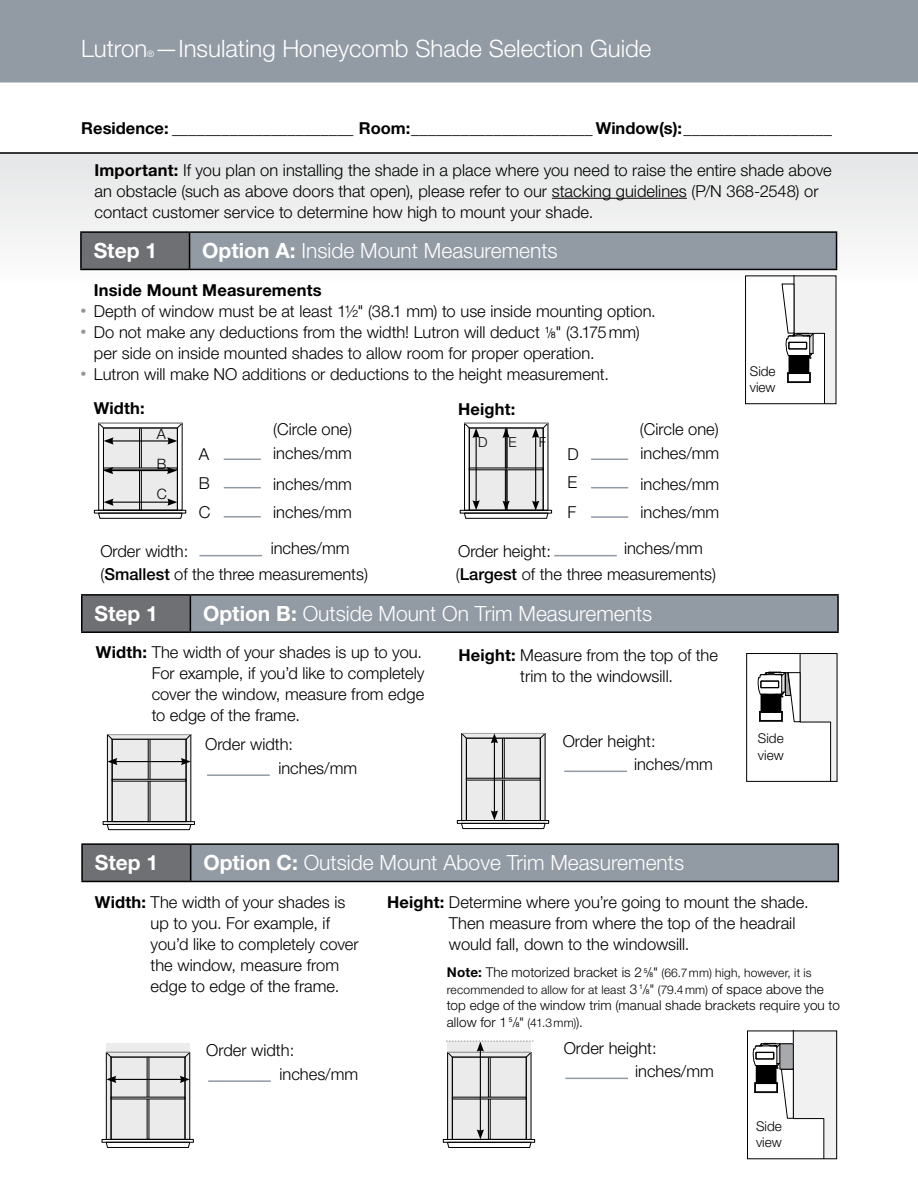
<style>
.page{position:relative;width:918px;height:1188px;background:#fff}
.page>*{position:absolute;margin:0;border:0;box-sizing:border-box;transform-origin:0 0}
.t1{font:300 24px "Helvetica Neue LT Std";color:#fff}
.t2{font:300 21px "Helvetica Neue LT Std";color:#fff}
.t3{font:700 21px "Helvetica Neue LT Std";color:#fff}
.t4{font:300 16.5px/21px "Helvetica Neue LT Std";color:#000}
.t5{font:700 16.5px "Helvetica Neue LT Std";letter-spacing:.005em;color:#000}
.t6{font:300 14.25px/30px "Helvetica Neue LT Std";color:#000;text-align:justify}
.t7{font:300 13.8px "Helvetica Neue LT Std";color:#000}
.t8{font:300 13.5px/16.5px "Helvetica Neue LT Std";letter-spacing:.005em;color:#000}
.t9{font:300 12px/16.5px "Helvetica Neue LT Std";letter-spacing:.015em;color:#000}
.t10{font:300 9px "Helvetica Neue LT Std";color:#fff}
.s1{font-weight:700}
.s2{font-weight:400;font-size:12px;color:#939598}
.s3{font-size:13.5px}
.s4{font-weight:400;font-size:9px}
.s5{font-weight:500}
.s6{font-weight:700;font-size:13.5px}
.s7{font-weight:400;font-size:6.75px}
.s8{font-size:12px}
</style>
<div class="page">
<div style="left:0;top:0;width:918px;height:82px;background:#929aa4"></div>
<div style="left:0;top:152px;width:918px;height:132px;background:linear-gradient(to bottom,#e5e6e7,#fafafa)"></div>
<hr style="left:552px;top:198px;width:135px;height:1px;background:#000">
<hr style="left:0;top:152px;width:918px;height:2px;background:#000">
<div style="left:82px;top:595px;width:108px;height:37px;background:#6f7073"></div>
<div style="left:190px;top:595px;width:648px;height:37px;background:#929aa4"></div>
<hr style="left:81px;top:594px;width:109px;height:2px;background:#000">
<hr style="left:81px;top:596px;width:1px;height:35px;background:#000">
<hr style="left:190px;top:594px;width:649px;height:2px;background:#000">
<hr style="left:190px;top:596px;width:1px;height:35px;background:#000">
<hr style="left:837px;top:596px;width:2px;height:35px;background:#000">
<hr style="left:81px;top:631px;width:109px;height:2px;background:#000">
<hr style="left:190px;top:631px;width:649px;height:2px;background:#000">
<div style="left:82px;top:844px;width:109px;height:37px;background:#6f7073"></div>
<div style="left:191px;top:844px;width:647px;height:37px;background:#929aa4"></div>
<hr style="left:81px;top:843px;width:110px;height:2px;background:#000">
<hr style="left:81px;top:845px;width:2px;height:36px;background:#000">
<hr style="left:191px;top:843px;width:648px;height:2px;background:#000">
<hr style="left:190px;top:845px;width:1px;height:36px;background:#000">
<hr style="left:838px;top:845px;width:1px;height:36px;background:#000">
<hr style="left:81px;top:881px;width:110px;height:1px;background:#000">
<hr style="left:191px;top:881px;width:648px;height:1px;background:#000">
<hr style="left:207px;top:774px;width:63px;height:2px;background:#929aa4">
<hr style="left:564px;top:771px;width:63px;height:1px;background:#929aa4">
<div style="left:103px;top:821px;width:92px;height:4px;border:1px solid #010101"></div>
<svg style="left:103px;top:734px;width:91px;height:96px"></svg>
<svg style="left:107px;top:734px;width:83px;height:88px;background:#cbcbcb"></svg>
<svg style="left:457px;top:733px;width:92px;height:96px;background:#d1d1d1"></svg>
<svg style="left:758px;top:655px;width:77px;height:125px"></svg>
<div style="left:746px;top:653px;width:91px;height:129px;border:1px solid #000"></div>
<hr style="left:199px;top:555px;width:63px;height:1px;background:#929aa4">
<hr style="left:554px;top:555px;width:63px;height:1px;background:#929aa4">
<hr style="left:224px;top:459px;width:37px;height:1px;background:#929aa4">
<hr style="left:591px;top:459px;width:37px;height:1px;background:#929aa4">
<hr style="left:224px;top:487px;width:37px;height:1px;background:#929aa4">
<hr style="left:591px;top:487px;width:37px;height:1px;background:#929aa4">
<hr style="left:224px;top:516px;width:37px;height:2px;background:#929aa4">
<hr style="left:591px;top:516px;width:37px;height:2px;background:#929aa4">
<svg style="left:94px;top:423px;width:92px;height:96px"></svg>
<svg style="left:103px;top:428px;width:74px;height:82px;background:#cacaca"></svg>
<svg style="left:460px;top:423px;width:92px;height:96px"></svg>
<svg style="left:469px;top:428px;width:74px;height:82px;background:#cacaca"></svg>
<svg style="left:782px;top:278px;width:52px;height:124px"></svg>
<div style="left:745px;top:276px;width:91px;height:128px;border:1px solid #000"></div>
<hr style="left:208px;top:1080px;width:63px;height:2px;background:#929aa4">
<hr style="left:565px;top:1078px;width:63px;height:1px;background:#929aa4">
<div style="left:102px;top:1139px;width:92px;height:3px;border:1px solid #010101"></div>
<svg style="left:102px;top:1052px;width:91px;height:96px"></svg>
<svg style="left:106px;top:1043px;width:83px;height:97px;background:#cdcdcd"></svg>
<svg style="left:443px;top:1041px;width:92px;height:107px;background:#d2d2d2"></svg>
<svg style="left:753px;top:1033px;width:82px;height:124px"></svg>
<div style="left:780px;top:1044px;width:13px;height:25px;background:#a7a9ac"></div>
<div style="left:747px;top:1031px;width:90px;height:128px;border:1px solid #000"></div>
<div style="left:81px;top:232px;width:109px;height:37px;background:#6f7073"></div>
<div style="left:190px;top:232px;width:647px;height:37px;background:#929aa4"></div>
<hr style="left:80px;top:231px;width:110px;height:2px;background:#000">
<hr style="left:80px;top:233px;width:2px;height:36px;background:#000">
<hr style="left:190px;top:231px;width:647px;height:2px;background:#000">
<hr style="left:189px;top:233px;width:1px;height:36px;background:#000">
<hr style="left:836px;top:233px;width:1px;height:36px;background:#000">
<hr style="left:80px;top:269px;width:110px;height:1px;background:#000">
<hr style="left:190px;top:269px;width:647px;height:1px;background:#000">
<h1 class="t1" style="left:81px;top:33px;width:572px">Lutron —Insulating Honeycomb Shade Selection Guide</h1>
<p class="t10" style="left:147px;top:48px;width:9px">®</p>
<p class="t5" style="left:81px;top:118px;width:752px">Residence: ______________________ Room:______________________ Window(s):__________________</p>
<p class="t4" style="left:94px;top:159px;width:739px"><span class="s1">Important:</span> If you plan on installing the shade in a place where you need to raise the entire shade above an obstacle (such as above doors that open), please refer to our stacking guidelines (P/N 368-2548) or contact customer service to determine how high to mount your shade.</p>
<p class="t3" style="left:94px;top:238px;width:65px">Step 1</p>
<p class="t2" style="left:202px;top:238px;width:357px"><span class="s1">Option A:</span> Inside Mount Measurements</p>
<p class="t5" style="left:94px;top:280px;width:229px">Inside Mount Measurements</p>
<p class="t4" style="left:80px;top:300px;width:577px"><span class="s2">•</span> Depth of window must be at least 1½" (38.1 mm) to use inside mounting option.</p>
<p class="t4" style="left:94px;top:321px;width:548px;text-indent:-13px"><span class="s2">•</span> Do not make any deductions from the width! Lutron will deduct <sup>1</sup><span class="s3">/</span><span class="s4">8</span>" (3.175mm) per side on inside mounted shades to allow room for proper operation.</p>
<p class="t4" style="left:80px;top:363px;width:530px"><span class="s2">•</span> Lutron will make NO additions or deductions to the height measurement.</p>
<p class="t5" style="left:94px;top:398px;width:53px">Width:</p>
<p class="t5" style="left:458px;top:399px;width:59px">Height:</p>
<p class="t4" style="left:273px;top:418px;width:80px">(Circle one)</p>
<p class="t4" style="left:640px;top:418px;width:80px">(Circle one)</p>
<p class="t6" style="left:157px;top:419px;width:12px">A B C</p>
<p class="t7" style="left:478px;top:434px;width:11px">D</p>
<p class="t7" style="left:509px;top:434px;width:10px">E</p>
<p class="t7" style="left:539px;top:434px;width:9px">F</p>
<p class="t4" style="left:199px;top:443px;width:12px">A</p>
<p class="t4" style="left:273px;top:443px;width:80px">inches/mm</p>
<p class="t4" style="left:567px;top:443px;width:13px">D</p>
<p class="t4" style="left:641px;top:443px;width:80px">inches/mm</p>
<p class="t4" style="left:199px;top:472px;width:13px">B</p>
<p class="t4" style="left:273px;top:473px;width:80px">inches/mm</p>
<p class="t4" style="left:567px;top:472px;width:11px">E</p>
<p class="t4" style="left:641px;top:473px;width:80px">inches/mm</p>
<p class="t4" style="left:199px;top:501px;width:13px">C</p>
<p class="t4" style="left:273px;top:501px;width:80px">inches/mm</p>
<p class="t4" style="left:567px;top:501px;width:10px">F</p>
<p class="t4" style="left:641px;top:501px;width:80px">inches/mm</p>
<p class="t4" style="left:100px;top:540px;width:90px">Order width:</p>
<p class="t4" style="left:458px;top:540px;width:94px">Order height:</p>
<p class="t4" style="left:624px;top:538px;width:80px">inches/mm</p>
<p class="t4" style="left:100px;top:564px;width:269px">(<span class="s5">Smallest</span> of the three measurements)</p>
<p class="t4" style="left:456px;top:564px;width:262px">(<span class="s5">Largest</span> of the three measurements)</p>
<p class="t4" style="left:271px;top:538px;width:80px">inches/mm</p>
<p class="t3" style="left:94px;top:601px;width:65px">Step 1</p>
<p class="t2" style="left:203px;top:601px;width:451px"><span class="s1">Option B:</span> Outside Mount On Trim Measurements</p>
<p class="t8" style="left:750px;top:363px;width:27px">Side view</p>
<p class="t4" style="left:152px;top:642px;width:274px;text-indent:-56px"><span class="s1">Width:</span> The width of your shades is up to you.<br>For example, if you’d like to completely cover the window, measure from edge to edge of the frame.</p>
<p class="t4" style="left:520px;top:644px;width:199px;text-indent:-62px"><span class="s1">Height:</span> Measure from the top of the trim to the windowsill.</p>
<p class="t4" style="left:278px;top:732px;width:80px;line-height:23.7px;text-indent:-73px">Order width: inches/mm</p>
<p class="t4" style="left:634px;top:729px;width:80px;line-height:23.1px;text-indent:-71px">Order height: inches/mm</p>
<p class="t8" style="left:758px;top:730px;width:27px">Side view</p>
<p class="t3" style="left:95px;top:850px;width:65px">Step 1</p>
<p class="t2" style="left:203px;top:850px;width:482px"><span class="s1">Option C:</span> Outside Mount Above Trim Measurements</p>
<p class="t4" style="left:151px;top:891px;width:210px;text-indent:-56px"><span class="s1">Width:</span> The width of your shades is up to you. For example, if you’d like to completely cover the window, measure from edge to edge of the frame.</p>
<p class="t4" style="left:449px;top:891px;width:361px;text-indent:-62px"><span class="s1">Height:</span> Determine where you’re going to mount the shade.<br>Then measure from where the top of the headrail would fall, down to the windowsill.</p>
<p class="t9" style="left:447px;top:965px;width:379px"><span class="s6">Note:</span> <span class="s3">The motorized bracket is 2</span> <sup>5</sup><span class="s3">/</span><span class="s7">8</span><span class="s3">"</span> (66.7mm) high, however, it is recommended to allow for at least <span class="s3">3</span> <sup>1</sup><span class="s3">/</span><span class="s7">8</span><span class="s3">"</span> (79.4mm) <span class="s3">of space above the</span></p>
<p class="t8" style="left:447px;top:997px;width:395px">top edge of the window trim (manual shade brackets require you to allow for 1 <sup>5</sup>/<span class="s7">8</span>" <span class="s8">(41.3mm)</span>).</p>
<p class="t4" style="left:279px;top:1038px;width:80px;line-height:23.7px;text-indent:-73px">Order width: inches/mm</p>
<p class="t4" style="left:635px;top:1036px;width:80px;line-height:23.1px;text-indent:-71px">Order height: inches/mm</p>
<p class="t8" style="left:756px;top:1118px;width:27px">Side view</p>
</div>
